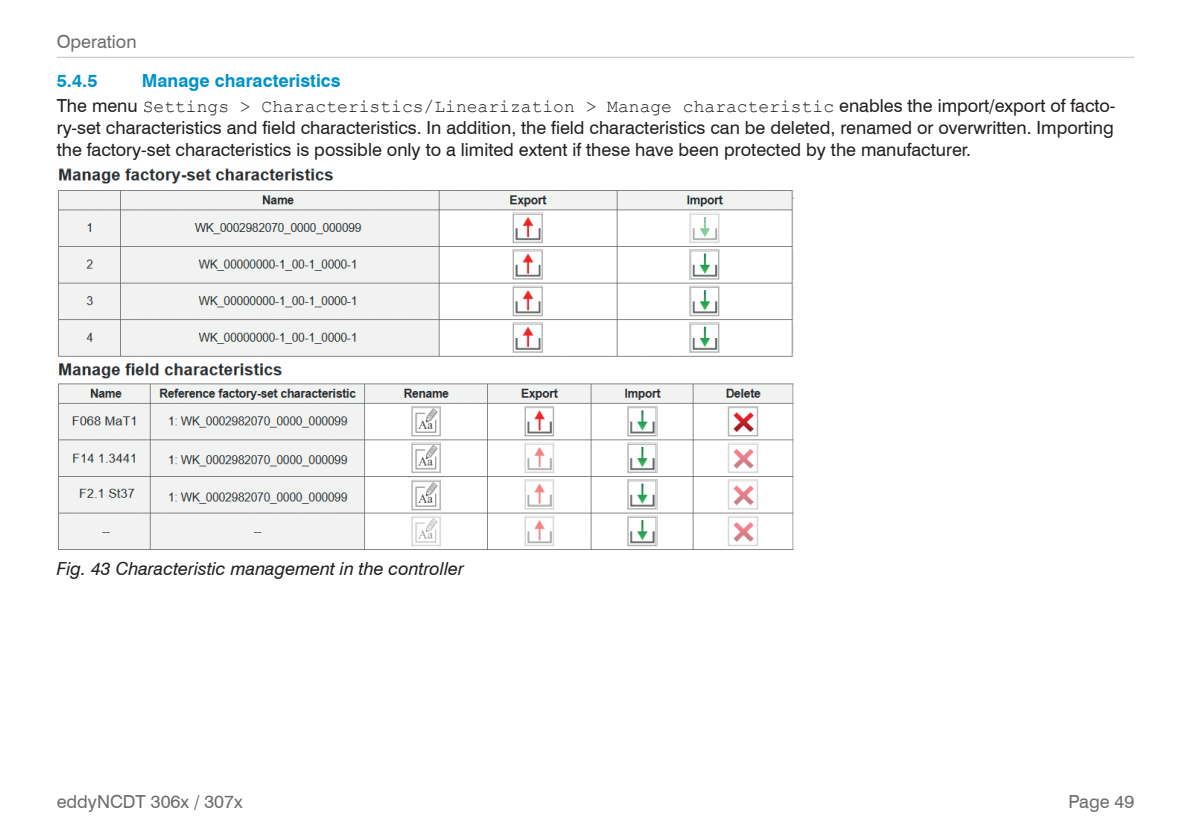
<style>
.page{position:relative;width:1191px;height:840px;background:#fff}
.page>*{position:absolute;margin:0;border:0;box-sizing:border-box;transform-origin:0 0}
.Fließtext{font:18px/22px "Swiss 721 BT";color:#231f20;text-align:justify}
.t1{font:italic 18px "Swiss 721 BT";color:#231f20}
.t2{font:18px "Swiss 721 BT";color:#6c6d70}
.t3{font:700 18px "Swiss 721 BT";color:#0092c8}
.s1{font-family:"Courier New"}
</style>
<div class="page">
<hr style="left:57px;top:57px;width:1077px;height:1px;background:#bebfc2">
<img style="left:58px;top:168px;width:736px;height:382px">
<p class="t2" style="left:57px;top:30px;width:81px">Operation</p>
<p class="t3" style="left:57px;top:70px;width:42px">5.4.5</p>
<p class="t3" style="left:142px;top:70px;width:200px">Manage characteristics</p>
<p class="Fließtext" style="left:57px;top:95px;width:1060px">The menu <span class="s1">Settings &gt; Characteristics/Linearization &gt; Manage characteristic</span> enables the import/export of facto&shy;ry-set characteristics and field characteristics. In addition, the field characteristics can be deleted, renamed or overwritten. Importing the factory-set characteristics is possible only to a limited extent if these have been protected by the manufacturer.</p>
<p class="t1" style="left:57px;top:557px;width:409px">Fig. 43 Characteristic management in the controller</p>
<p class="t2" style="left:57px;top:790px;width:187px">eddyNCDT 306x / 307x</p>
<p class="t2" style="left:1068px;top:790px;width:67px">Page 49</p>
</div>
